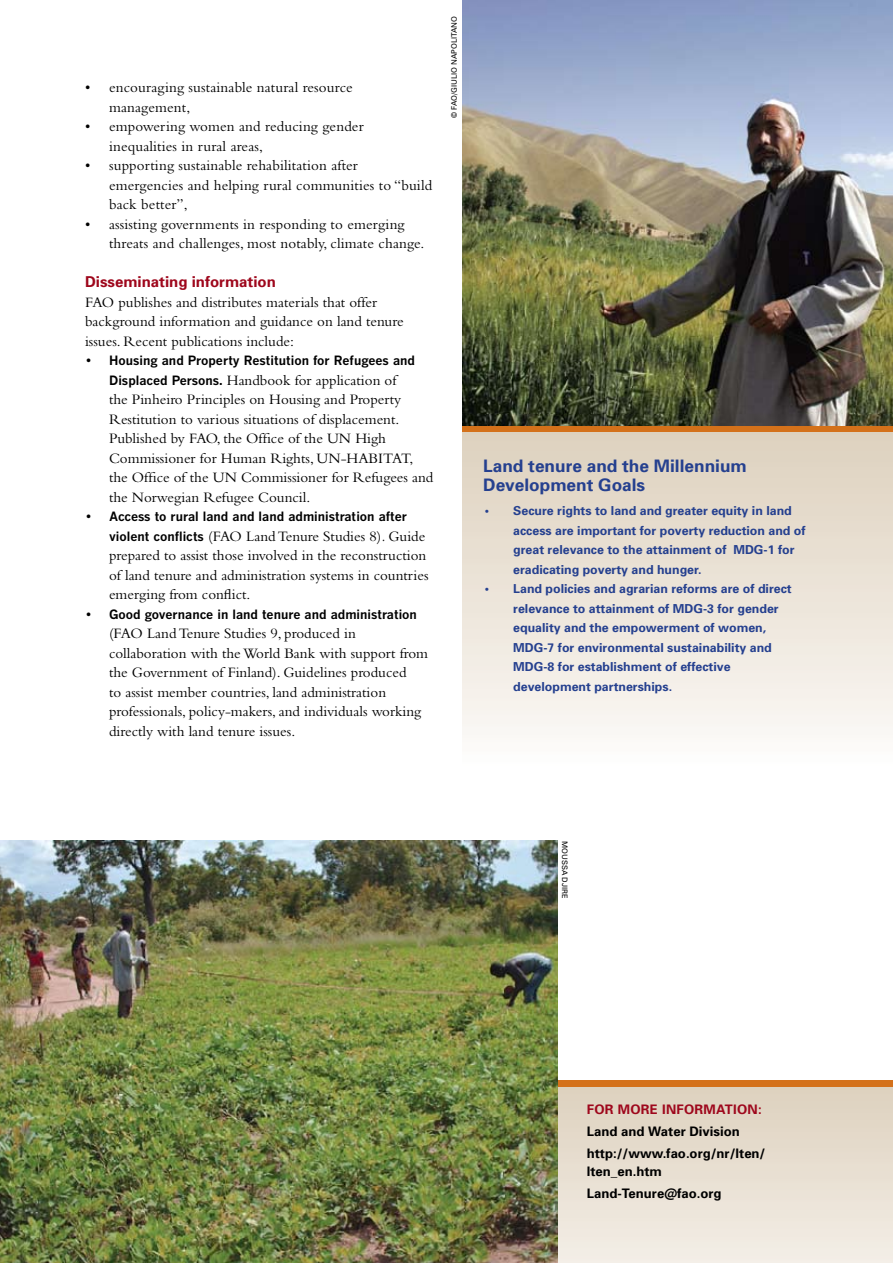
<style>
.page{position:relative;width:893px;height:1263px;background:#fff}
.page>*{position:absolute;margin:0;border:0;box-sizing:border-box;transform-origin:0 0}
.t1{font:700 17.25px/19.5px "Univers";color:#25408f}
.t2{font:15px/19.5px "Bembo";color:#000}
.t3{font:700 15px "Univers";color:#9e071c}
.t4{font:700 13.2px/22.2px "Univers";color:#000}
.t5{font:700 13.2px "Univers";letter-spacing:.02em;color:#9e071c}
.t6{font:700 12.75px "Benton Gothic";color:#000}
.t7{font:700 12.3px/19.5px "Univers";color:#25408f}
.t8{font:7.5px "Univers";color:#000}
.s1{font-family:"Bembo";font-weight:400;font-style:italic;font-size:15px}
.s2{font-family:"Benton Gothic";font-weight:700;font-size:12.75px}
.s3{font-style:italic}
</style>
<div class="page">
<div style="left:557px;top:1084px;width:336px;height:179px;background:linear-gradient(to bottom,#ddccb6,#f4f0eb)"></div>
<div style="left:557px;top:1080px;width:336px;height:6px;background:#d4711a"></div>
<div style="left:462px;top:428px;width:431px;height:338px;background:linear-gradient(to bottom,#ddd0bc,#fdfbf9)"></div>
<div style="left:462px;top:425px;width:431px;height:7px;background:#d4711a"></div>
<img style="left:0;top:841px;width:557px;height:422px">
<img style="left:462px;top:0;width:431px;height:426px">
<p class="t2" style="left:109px;top:78px;width:245px;text-indent:-24px">• encouraging sustainable natural resource management,</p>
<p class="t2" style="left:109px;top:117px;width:256px;text-indent:-24px">• empowering women and reducing gender inequalities in rural areas,</p>
<p class="t2" style="left:109px;top:156px;width:325px;text-indent:-24px">• supporting sustainable rehabilitation after emergencies and helping rural communities to “build back better”,</p>
<p class="t2" style="left:109px;top:214px;width:317px;text-indent:-24px">• assisting governments in responding to emerging threats and challenges, most notably, climate change.</p>
<p class="t3" style="left:85px;top:273px;width:192px">Disseminating information</p>
<p class="t2" style="left:85px;top:292px;width:320px">FAO publishes and distributes materials that offer background information and guidance on land tenure issues. Recent publications include:</p>
<p class="t6" style="left:85px;top:353px;width:332px"><span class="s1">•</span> Housing and Property Restitution for Refugees and</p>
<p class="t2" style="left:109px;top:370px;width:326px"><span class="s2">Displaced Persons.</span> Handbook for application of<br>the Pinheiro Principles on Housing and Property Restitution to various situations of displacement.<br>Published by FAO, the Office of the UN High Commissioner for Human Rights, UN-HABITAT, the Office of the UN Commissioner for Refugees and the Norwegian Refugee Council.</p>
<p class="t6" style="left:85px;top:509px;width:324px"><span class="s1">•</span> Access to rural land and land administration after</p>
<p class="t2" style="left:109px;top:526px;width:321px"><span class="s2">violent conflicts</span> (FAO Land Tenure Studies 8)<span class="s3">.</span> Guide prepared to assist those involved in the reconstruction of land tenure and administration systems in countries emerging from conflict.</p>
<p class="t6" style="left:85px;top:606px;width:333px"><span class="s1">•</span> Good governance in land tenure and administration</p>
<p class="t2" style="left:109px;top:624px;width:321px">(FAO Land Tenure Studies 9, produced in collaboration with the World Bank with support from the Government of Finland). Guidelines produced<br>to assist member countries, land administration professionals, policy-makers, and individuals working directly with land tenure issues.</p>
<p class="t8" style="left:450px;top:118px;width:104px;rotate:-90deg">© FAO/Giulio Napolitan o</p>
<p class="t1" style="left:483px;top:456px;width:265px">Land tenure and the Millennium<br>Development Goals</p>
<p class="t7" style="left:513px;top:501px;width:294px;text-indent:-28px">• Secure rights to land and greater equity in land access are important for poverty reduction and of great relevance to the attainment of MDG</p>
<p class="t7" style="left:764px;top:540px;width:32px">-1 for</p>
<p class="t7" style="left:513px;top:560px;width:190px">eradicating poverty and hunger.</p>
<p class="t7" style="left:513px;top:579px;width:280px;text-indent:-28px">• Land policies and agrarian reforms are of direct relevance to attainment of MDG</p>
<p class="t7" style="left:513px;top:599px;width:267px;text-indent:190px">-3 for gender equality and the empowerment of women,<br>MDG</p>
<p class="t7" style="left:543px;top:638px;width:230px">-7 for environmental sustainability and</p>
<p class="t7" style="left:513px;top:657px;width:219px;text-indent:30px">-8 for establishment of effective development partnerships.</p>
<p class="t7" style="left:513px;top:657px;width:11px">MDG</p>
<p class="t8" style="left:569px;top:841px;width:59px;rotate:90deg">Moussa Djire</p>
<p class="t5" style="left:587px;top:1101px;width:176px">For more information:</p>
<p class="t4" style="left:587px;top:1120px;width:180px">Land and Water Division http://www.fao.org/nr/lten/</p>
<p class="t4" style="left:587px;top:1160px;width:136px">lten_en.htm<br>Land-Tenure@fao.org</p>
</div>
